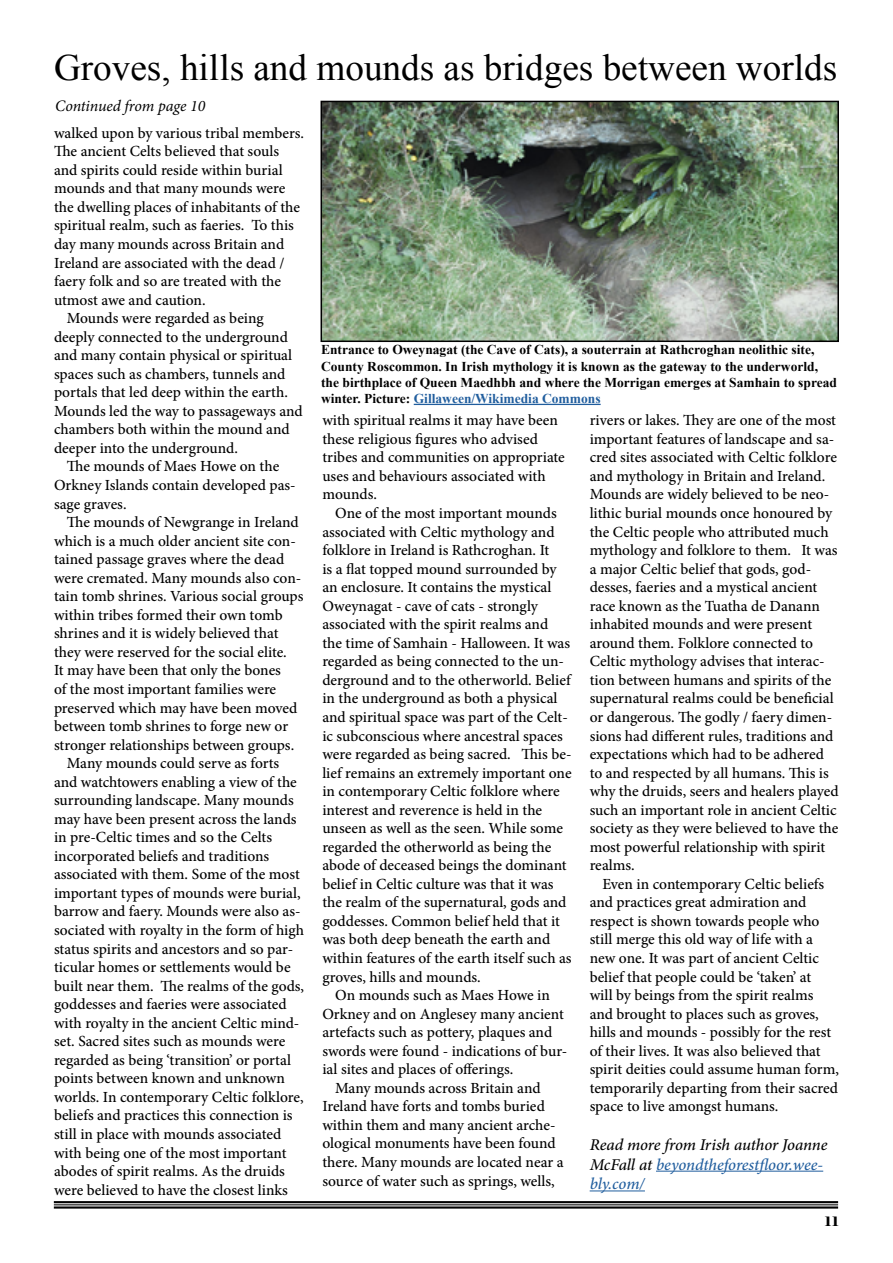
<style>
.page{position:relative;width:893px;height:1263px;background:#fff}
.page>*{position:absolute;margin:0;border:0;box-sizing:border-box;transform-origin:0 0}
.t1{font:37.2px "Times New Roman";color:#000}
.t2{font:18px "Uncial Antiqua";color:#000}
.t3{font:italic 500 16.5px/19.8px "Minion Pro";letter-spacing:-.01em;color:#000}
.t4{font:italic 15.9px "Minion Pro";letter-spacing:-.01em;color:#000}
.t5{font:500 15.45px/18.6px "Minion Pro";color:#000}
.t6{font:700 13.5px/16.2px "Times New Roman";color:#000}
.s1{color:#215e9e}
</style>
<div class="page">
<hr style="left:656px;top:1171px;width:167px;height:1px;background:#215e9e">
<hr style="left:590px;top:1190px;width:55px;height:1px;background:#215e9e">
<hr style="left:414px;top:404px;width:187px;height:1px;background:#215e9e">
<img style="left:324px;top:104px;width:512px;height:235px">
<div style="left:321px;top:101px;width:518px;height:241px;border:2px solid #000"></div>
<hr style="left:54px;top:1201px;width:784px;height:2px;background:#000">
<hr style="left:54px;top:1204px;width:784px;height:1px;background:#000">
<hr style="left:54px;top:1206px;width:784px;height:2px;background:#000">
<h1 class="t1" style="left:54px;top:42px;width:785px">Groves, hills and mounds as bridges between worlds</h1>
<p class="t4" style="left:55px;top:95px;width:152px">Continued from page 10</p>
<p class="t5" style="left:54px;top:123px;width:252px">walked upon by various tribal members.</p>
<p class="t5" style="left:54px;top:142px;width:227px">The ancient Celts believed that souls</p>
<p class="t5" style="left:54px;top:161px;width:230px">and spirits could reside within burial</p>
<p class="t5" style="left:54px;top:179px;width:233px">mounds and that many mounds were</p>
<p class="t5" style="left:54px;top:198px;width:248px">the dwelling places of inhabitants of the</p>
<p class="t5" style="left:54px;top:216px;width:241px">spiritual realm, such as faeries. To this</p>
<p class="t5" style="left:54px;top:235px;width:232px">day many mounds across Britain and</p>
<p class="t5" style="left:54px;top:253px;width:232px">Ireland are associated with the dead /</p>
<p class="t5" style="left:54px;top:272px;width:229px">faery folk and so are treated with the</p>
<p class="t5" style="left:54px;top:290px;width:153px">utmost awe and caution.</p>
<p class="t5" style="left:67px;top:309px;width:199px">Mounds were regarded as being</p>
<p class="t5" style="left:54px;top:327px;width:235px">deeply connected to the underground</p>
<p class="t5" style="left:54px;top:346px;width:240px">and many contain physical or spiritual</p>
<p class="t5" style="left:54px;top:365px;width:233px">spaces such as chambers, tunnels and</p>
<p class="t5" style="left:54px;top:383px;width:235px">portals that led deep within the earth.</p>
<p class="t5" style="left:54px;top:402px;width:250px">Mounds led the way to passageways and</p>
<p class="t5" style="left:54px;top:420px;width:237px">chambers both within the mound and</p>
<p class="t5" style="left:54px;top:439px;width:185px">deeper into the underground.</p>
<p class="t5" style="left:67px;top:457px;width:214px">The mounds of Maes Howe on the</p>
<p class="t5" style="left:54px;top:476px;width:243px">Orkney Islands contain developed pas-</p>
<p class="t5" style="left:54px;top:494px;width:74px">sage graves.</p>
<p class="t5" style="left:67px;top:513px;width:233px">The mounds of Newgrange in Ireland</p>
<p class="t5" style="left:54px;top:531px;width:243px">which is a much older ancient site con-</p>
<p class="t5" style="left:54px;top:550px;width:232px">tained passage graves where the dead</p>
<p class="t5" style="left:54px;top:568px;width:249px">were cremated. Many mounds also con-</p>
<p class="t5" style="left:54px;top:587px;width:251px">tain tomb shrines. Various social groups</p>
<p class="t5" style="left:54px;top:606px;width:230px">within tribes formed their own tomb</p>
<p class="t5" style="left:54px;top:624px;width:226px">shrines and it is widely believed that</p>
<p class="t5" style="left:54px;top:643px;width:234px">they were reserved for the social elite.</p>
<p class="t5" style="left:54px;top:661px;width:228px">It may have been that only the bones</p>
<p class="t5" style="left:54px;top:680px;width:224px">of the most important families were</p>
<p class="t5" style="left:54px;top:698px;width:245px">preserved which may have been moved</p>
<p class="t5" style="left:54px;top:717px;width:236px">between tomb shrines to forge new or</p>
<p class="t5" style="left:54px;top:735px;width:242px">stronger relationships between groups.</p>
<p class="t5" style="left:67px;top:754px;width:214px">Many mounds could serve as forts</p>
<p class="t5" style="left:54px;top:772px;width:244px">and watchtowers enabling a view of the</p>
<p class="t5" style="left:54px;top:791px;width:241px">surrounding landscape. Many mounds</p>
<p class="t5" style="left:54px;top:809px;width:244px">may have been present across the lands</p>
<p class="t5" style="left:54px;top:828px;width:220px">in pre-Celtic times and so the Celts</p>
<p class="t5" style="left:54px;top:847px;width:217px">incorporated beliefs and traditions</p>
<p class="t5" style="left:54px;top:865px;width:247px">associated with them. Some of the most</p>
<p class="t5" style="left:54px;top:884px;width:248px">important types of mounds were burial,</p>
<p class="t5" style="left:54px;top:902px;width:248px">barrow and faery. Mounds were also as-</p>
<p class="t5" style="left:54px;top:921px;width:252px">sociated with royalty in the form of high</p>
<p class="t5" style="left:54px;top:939px;width:241px">status spirits and ancestors and so par-</p>
<p class="t5" style="left:54px;top:958px;width:238px">ticular homes or settlements would be</p>
<p class="t5" style="left:54px;top:976px;width:252px">built near them. The realms of the gods,</p>
<p class="t5" style="left:54px;top:995px;width:234px">goddesses and faeries were associated</p>
<p class="t5" style="left:54px;top:1013px;width:247px">with royalty in the ancient Celtic mind-</p>
<p class="t5" style="left:54px;top:1032px;width:233px">set. Sacred sites such as mounds were</p>
<p class="t5" style="left:54px;top:1050px;width:239px">regarded as being ‘transition’ or portal</p>
<p class="t5" style="left:54px;top:1069px;width:233px">points between known and unknown</p>
<p class="t5" style="left:54px;top:1088px;width:251px">worlds. In contemporary Celtic folklore,</p>
<p class="t5" style="left:54px;top:1106px;width:240px">beliefs and practices this connection is</p>
<p class="t5" style="left:54px;top:1125px;width:229px">still in place with mounds associated</p>
<p class="t5" style="left:54px;top:1143px;width:234px">with being one of the most important</p>
<p class="t5" style="left:54px;top:1162px;width:232px">abodes of spirit realms. As the druids</p>
<p class="t5" style="left:54px;top:1180px;width:236px">were believed to have the closest links</p>
<p class="t6" style="left:321px;top:341px;width:517px">Entrance to Oweynagat (the Cave of Cats), a souterrain at Rathcroghan neolithic site, County Roscommon. In Irish mythology it is known as the gateway to the underworld, the birthplace of Queen Maedhbh and where the Morrigan emerges at Samhain to spread winter. Picture: <span class="s1">Gillaween/Wikimedia Commons</span></p>
<p class="t5" style="left:322px;top:411px;width:244px">with spiritual realms it may have been these religious figures who advised tribes and communities on appropriate uses and behaviours associated with mounds.</p>
<p class="t5" style="left:322px;top:504px;width:251px;text-indent:13px">One of the most important mounds associated with Celtic mythology and folklore in Ireland is Rathcroghan. It<br>is a flat topped mound surrounded by an enclosure. It contains the mystical Oweynagat - cave of cats - strongly associated with the spirit realms and the time of Samhain - Halloween. It was regarded as being connected to the un&shy;derground and to the otherworld. Belief in the underground as both a physical and spiritual space was part of the Celt&shy;ic subconscious where ancestral spaces were regarded as being sacred. This be&shy;lief remains an extremely important one in contemporary Celtic folklore where interest and reverence is held in the unseen as well as the seen. While some regarded the otherworld as being the abode of deceased beings the dominant belief in Celtic culture was that it was the realm of the supernatural, gods and goddesses. Common belief held that it was both deep beneath the earth and within features of the earth itself such as groves, hills and mounds.</p>
<p class="t5" style="left:335px;top:986px;width:216px">On mounds such as Maes Howe in</p>
<p class="t5" style="left:322px;top:1004px;width:243px">Orkney and on Anglesey many ancient</p>
<p class="t5" style="left:322px;top:1023px;width:231px">artefacts such as pottery, plaques and</p>
<p class="t5" style="left:322px;top:1041px;width:246px">swords were found - indications of bur-</p>
<p class="t5" style="left:322px;top:1060px;width:193px">ial sites and places of offerings.</p>
<p class="t5" style="left:335px;top:1078px;width:207px">Many mounds across Britain and</p>
<p class="t5" style="left:322px;top:1097px;width:224px">Ireland have forts and tombs buried</p>
<p class="t5" style="left:322px;top:1116px;width:235px">within them and many ancient arche-</p>
<p class="t5" style="left:322px;top:1134px;width:235px">ological monuments have been found</p>
<p class="t5" style="left:322px;top:1153px;width:243px">there. Many mounds are located near a</p>
<p class="t5" style="left:322px;top:1171px;width:234px">source of water such as springs, wells,</p>
<p class="t5" style="left:590px;top:411px;width:250px">rivers or lakes. They are one of the most important features of landscape and sa&shy;cred sites associated with Celtic folklore and mythology in Britain and Ireland.<br>Mounds are widely believed to be neo&shy;lithic burial mounds once honoured by the Celtic people who attributed much mythology and folklore to them. It was a major Celtic belief that gods, god&shy;desses, faeries and a mystical ancient race known as the Tuatha de Danann inhabited mounds and were present around them. Folklore connected to Celtic mythology advises that interac&shy;tion between humans and spirits of the supernatural realms could be beneficial or dangerous. The godly / faery dimen&shy;sions had different rules, traditions and expectations which had to be adhered to and respected by all humans. This is why the druids, seers and healers played such an important role in ancient Celtic society as they were believed to have the most powerful relationship with spirit realms.</p>
<p class="t5" style="left:590px;top:875px;width:251px;text-indent:13px">Even in contemporary Celtic beliefs and practices great admiration and respect is shown towards people who still merge this old way of life with a new one. It was part of ancient Celtic belief that people could be ‘taken’ at<br>will by beings from the spirit realms and brought to places such as groves, hills and mounds - possibly for the rest of their lives. It was also believed that spirit deities could assume human form, temporarily departing from their sacred space to live amongst humans.</p>
<p class="t3" style="left:590px;top:1134px;width:239px">Read more from Irish author Joanne<br>McFall at <span class="s1">beyondtheforestfloor.wee&shy;bly.com/</span></p>
<p class="t2" style="left:825px;top:1208px;width:16px">11</p>
</div>
